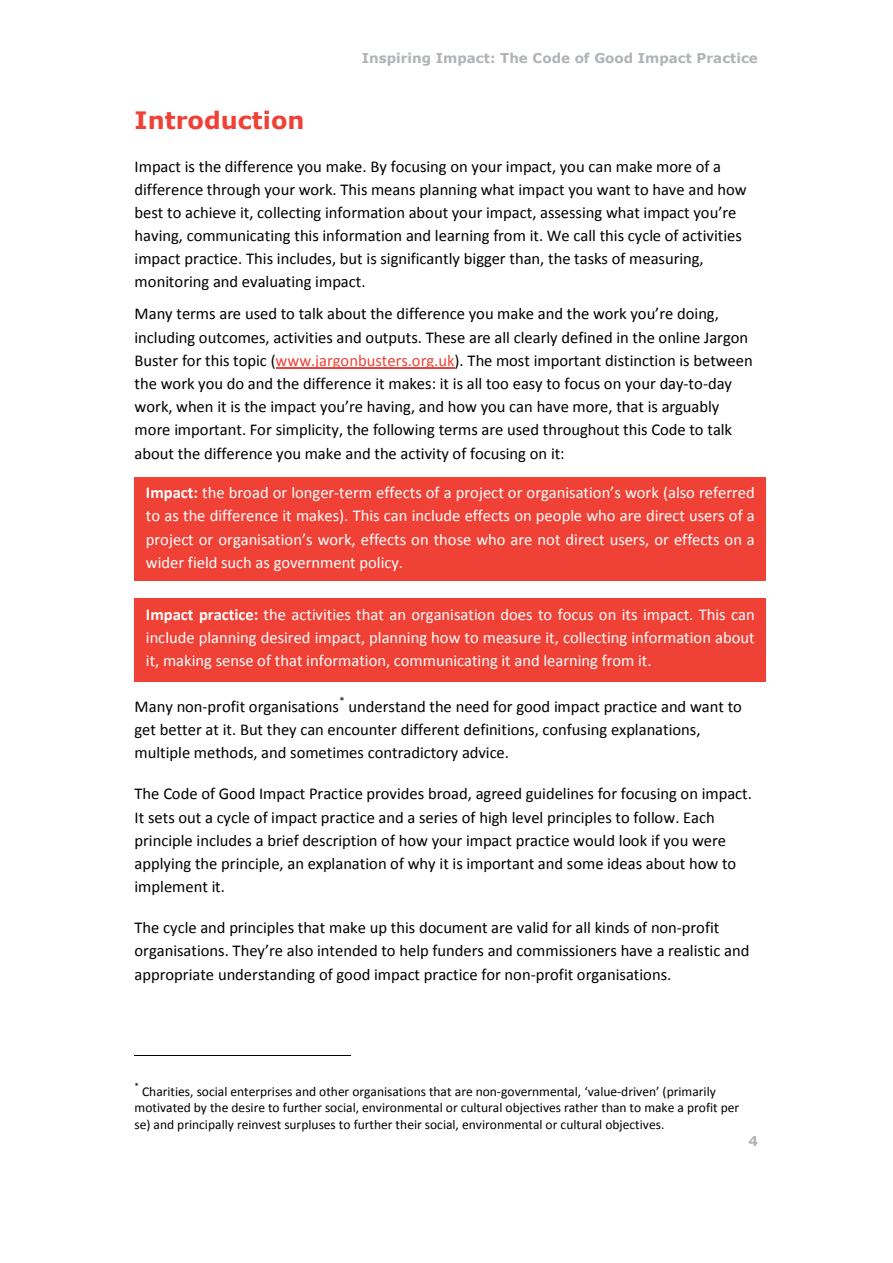
<style>
.page{position:relative;width:893px;height:1263px;background:#fff}
.page>*{position:absolute;margin:0;border:0;box-sizing:border-box;transform-origin:0 0}
.t1{font:700 24px "Verdana";color:#ef4136}
.t2{font:16.5px/23.2px "Calibri";color:#000}
.t3{font:16.5px/23.1px "Calibri";color:#fff;text-align:justify}
.t4{font:13.5px/16.5px "Calibri";color:#000}
.t5{font:700 13.5px "Verdana";color:#b1b4b6}
.t6{font:10.5px "Calibri";color:#000}
.t7{font:9px "Calibri";color:#000}
.s1{color:#ef4136}
.s2{font-weight:700}
</style>
<div class="page">
<hr style="left:276px;top:368px;width:179px;height:1px;background:#ef4136">
<hr style="left:135px;top:1055px;width:216px;height:1px;background:#000">
<div style="left:135px;top:477px;width:631px;height:103px;background:#ef4136"></div>
<div style="left:135px;top:598px;width:631px;height:84px;background:#ef4136"></div>
<p class="t5" style="left:362px;top:49px;width:398px">Inspiring Impact: The Code of Good Impact Practice</p>
<h1 class="t1" style="left:135px;top:104px;width:172px">Introduction</h1>
<p class="t2" style="left:135px;top:154px;width:613px">Impact is the difference you make. By focusing on your impact, you can make more of a difference through your work. This means planning what impact you want to have and how best to achieve it, collecting information about your impact, assessing what impact you’re having, communicating this information and learning from it. We call this cycle of activities impact practice. This includes, but is significantly bigger than, the tasks of measuring, monitoring and evaluating impact.</p>
<p class="t2" style="left:135px;top:302px;width:620px">Many terms are used to talk about the difference you make and the work you’re doing, including outcomes, activities and outputs. These are all clearly defined in the online Jargon Buster for this topic (<span class="s1">www.jargonbusters.org.uk</span>). The most important distinction is between the work you do and the difference it makes: it is all too easy to focus on your day-to-day work, when it is the impact you’re having, and how you can have more, that is arguably more important. For simplicity, the following terms are used throughout this Code to talk about the difference you make and the activity of focusing on it:</p>
<p class="t3" style="left:146px;top:481px;width:610px"><span class="s2">Impact:</span> the broad or longer-term effects of a project or organisation’s work (also referred to as the difference it makes). This can include effects on people who are direct users of a project or organisation’s work, effects on those who are not direct users, or effects on a wider field such as government policy.</p>
<p class="t3" style="left:146px;top:603px;width:610px"><span class="s2">Impact practice:</span> the activities that an organisation does to focus on its impact. This can include planning desired impact, planning how to measure it, collecting information about it, making sense of that information, communicating it and learning from it.</p>
<p class="t6" style="left:340px;top:694px;width:7px">*</p>
<p class="t2" style="left:135px;top:695px;width:609px;text-indent:214px">understand the need for good impact practice and want to get better at it. But they can encounter different definitions, confusing explanations, multiple methods, and sometimes contradictory advice.</p>
<p class="t2" style="left:135px;top:782px;width:619px">The Code of Good Impact Practice provides broad, agreed guidelines for focusing on impact.<br>It sets out a cycle of impact practice and a series of high level principles to follow. Each principle includes a brief description of how your impact practice would look if you were applying the principle, an explanation of why it is important and some ideas about how to implement it.</p>
<p class="t2" style="left:134px;top:916px;width:616px">The cycle and principles that make up this document are valid for all kinds of non-profit organisations. They’re also intended to help funders and commissioners have a realistic and appropriate understanding of good impact practice for non-profit organisations.</p>
<p class="t2" style="left:135px;top:695px;width:206px">Many non-profit organisations</p>
<p class="t7" style="left:135px;top:1080px;width:6px">*</p>
<p class="t4" style="left:135px;top:1083px;width:606px;text-indent:8px">Charities, social enterprises and other organisations that are non-governmental, ‘value-driven’ (primarily motivated by the desire to further social, environmental or cultural objectives rather than to make a profit per se) and principally reinvest surpluses to further their social, environmental or cultural objectives.</p>
<p class="t5" style="left:748px;top:1132px;width:11px">4</p>
</div>
